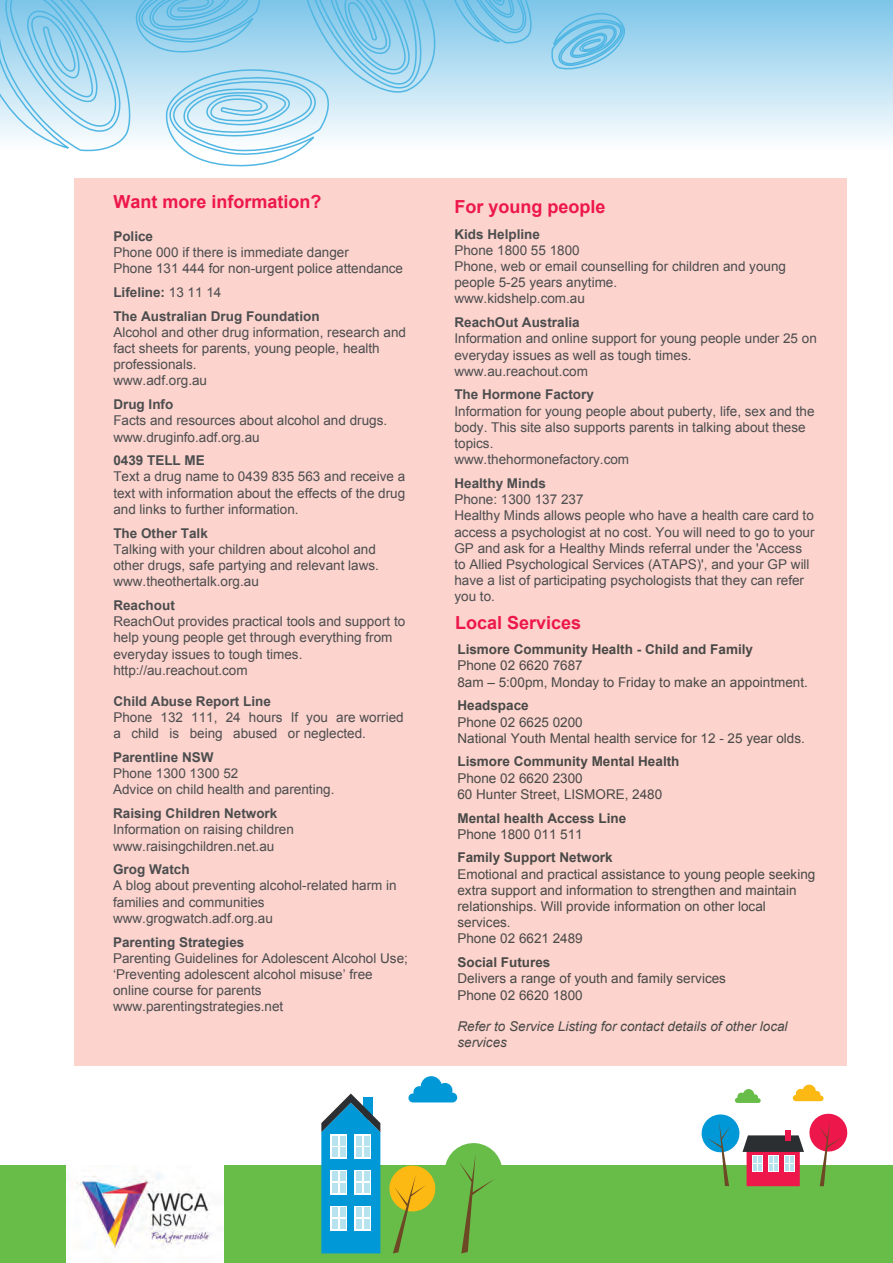
<style>
.page{position:relative;width:893px;height:1263px;background:#fff}
.page>*{position:absolute;margin:0;border:0;box-sizing:border-box;transform-origin:0 0}
.t1{font:700 18px "Arial";color:#ed174b}
.t2{font:700 18px "Arial";color:#ed174c}
.t3{font:13.5px/16.2px "Arial";color:#4c4d4f}
.t4{font:13.5px/16.2px "Arial";color:#494947}
.t5{font:700 13.5px/23.7px "Arial";color:#4c4d4f}
.t6{font:700 13.5px/16.2px "Arial";color:#494947}
.t7{font:italic 13.5px/16.2px "Arial";color:#494947}
.s1{font-weight:400}
.s2{font-style:inherit}
.s3{font-weight:700}
</style>
<div class="page">
<div style="left:74px;top:178px;width:772px;height:888px;background:#fcd3cd"></div>
<div style="left:0;top:1165px;width:893px;height:98px;background:#68bd49"></div>
<div style="left:0;top:0;width:893px;height:151px;background:linear-gradient(to bottom,#7dc5e9,#fefefe)"></div>
<svg style="left:0;top:0;width:626px;height:167px"></svg>
<svg style="left:321px;top:1093px;width:59px;height:160px;background:#289ece"></svg>
<div style="left:331px;top:1134px;width:16px;height:25px;background:#fff"></div>
<div style="left:340px;top:1135px;width:6px;height:10px;background:#b6e3ee"></div>
<div style="left:340px;top:1147px;width:6px;height:10px;background:#b6e3ee"></div>
<div style="left:331px;top:1170px;width:16px;height:24px;background:#fff"></div>
<div style="left:340px;top:1171px;width:6px;height:10px;background:#b6e3ee"></div>
<div style="left:340px;top:1183px;width:6px;height:10px;background:#b6e3ee"></div>
<div style="left:331px;top:1205px;width:16px;height:25px;background:#fff"></div>
<div style="left:340px;top:1207px;width:6px;height:10px;background:#b6e3ee"></div>
<div style="left:340px;top:1219px;width:6px;height:10px;background:#b6e3ee"></div>
<svg style="left:355px;top:1134px;width:16px;height:25px"></svg>
<div style="left:356px;top:1135px;width:6px;height:10px;background:#b6e3ee"></div>
<div style="left:364px;top:1135px;width:5px;height:10px;background:#b6e3ee"></div>
<div style="left:364px;top:1147px;width:5px;height:10px;background:#b6e3ee"></div>
<div style="left:356px;top:1147px;width:6px;height:10px;background:#b6e3ee"></div>
<svg style="left:355px;top:1170px;width:16px;height:24px"></svg>
<div style="left:356px;top:1171px;width:6px;height:10px;background:#b6e3ee"></div>
<div style="left:364px;top:1171px;width:5px;height:10px;background:#b6e3ee"></div>
<div style="left:364px;top:1183px;width:5px;height:10px;background:#b6e3ee"></div>
<div style="left:356px;top:1183px;width:6px;height:10px;background:#b6e3ee"></div>
<svg style="left:355px;top:1205px;width:16px;height:25px"></svg>
<div style="left:356px;top:1207px;width:6px;height:10px;background:#b6e3ee"></div>
<div style="left:364px;top:1207px;width:5px;height:10px;background:#b6e3ee"></div>
<div style="left:364px;top:1219px;width:5px;height:10px;background:#b6e3ee"></div>
<div style="left:356px;top:1219px;width:6px;height:10px;background:#b6e3ee"></div>
<svg style="left:389px;top:1143px;width:113px;height:110px"></svg>
<svg style="left:408px;top:1076px;width:49px;height:26px"></svg>
<div style="left:332px;top:1135px;width:6px;height:10px;background:#b6e3ee"></div>
<div style="left:332px;top:1147px;width:6px;height:10px;background:#b6e3ee"></div>
<div style="left:332px;top:1171px;width:6px;height:10px;background:#b6e3ee"></div>
<div style="left:332px;top:1183px;width:6px;height:10px;background:#b6e3ee"></div>
<div style="left:332px;top:1207px;width:6px;height:10px;background:#b6e3ee"></div>
<div style="left:332px;top:1219px;width:6px;height:10px;background:#b6e3ee"></div>
<svg style="left:701px;top:1113px;width:147px;height:73px"></svg>
<svg style="left:793px;top:1084px;width:30px;height:17px"></svg>
<svg style="left:735px;top:1089px;width:26px;height:14px"></svg>
<img style="left:66px;top:1165px;width:158px;height:98px">
<h1 class="t1" style="left:113px;top:189px;width:210px">Want more information?</h1>
<p class="t5" style="left:113px;top:224px;width:41px">Police</p>
<p class="t3" style="left:113px;top:244px;width:291px">Phone 000 if there is immediate danger<br>Phone 131 444 for non-urgent police attendance</p>
<p class="t5" style="left:113px;top:280px;width:208px">Lifeline: <span class="s1">13 11 14<br></span>The Australian Drug Foundation</p>
<p class="t3" style="left:113px;top:324px;width:294px">Alcohol and other drug information, research and fact sheets for parents, young people, health professionals<span class="s2">.<br></span>www.adf.org.au</p>
<p class="t3" style="left:113px;top:396px;width:275px"><span class="s3">Drug Info<br></span>Facts and resources about alcohol and drugs<span class="s2">. </span>www.druginfo.adf.org.au</p>
<p class="t5" style="left:113px;top:449px;width:93px">0439 TELL ME</p>
<p class="t3" style="left:113px;top:469px;width:293px;text-align:justify">Text a drug name to 0439 835 563 and receive a text with information about the effects of the drug and links to further information<span class="s2">.</span></p>
<p class="t5" style="left:113px;top:521px;width:96px">The Other Talk</p>
<p class="t3" style="left:113px;top:541px;width:267px">Talking with your children about alcohol and other drugs, safe partying and relevant laws<span class="s2">. </span>www.theothertalk.org.au</p>
<p class="t5" style="left:113px;top:593px;width:63px">Reachout</p>
<p class="t3" style="left:113px;top:613px;width:293px">ReachOut provides practical tools and support to help young people get through everything from everyday issues to tough times<span class="s2">. </span>http://au.reachout.com</p>
<p class="t5" style="left:113px;top:689px;width:159px">Child Abuse Report Line</p>
<p class="t3" style="left:113px;top:709px;width:292px">Phone 132 111, 24 hours If you are worried a child is being abused or neglected<span class="s2">.</span></p>
<p class="t3" style="left:113px;top:749px;width:223px"><span class="s3">Parentline NSW<br></span><span class="s2">Phone</span> 1300 1300 52<br><span class="s2">Advice</span> on child health and parenting<span class="s2">.</span></p>
<p class="t5" style="left:113px;top:802px;width:166px">Raising Children Network</p>
<p class="t3" style="left:113px;top:821px;width:182px">Information on raising children www.raisingchildren.net.au</p>
<p class="t5" style="left:113px;top:858px;width:78px">Grog Watch</p>
<p class="t3" style="left:113px;top:877px;width:285px">A blog about preventing alcohol-related harm in families and communities www.grogwatch.adf.org.au</p>
<p class="t5" style="left:113px;top:930px;width:133px">Parenting Strategies</p>
<p class="t3" style="left:113px;top:950px;width:296px">Parenting Guidelines for Adolescent Alcohol Use; ‘Preventing adolescent alcohol misuse’ free online course for parents www.parentingstrategies.net</p>
<h1 class="t2" style="left:454px;top:194px;width:153px">For young people</h1>
<p class="t5" style="left:454px;top:222px;width:87px">Kids Helpline</p>
<p class="t3" style="left:454px;top:242px;width:333px">Phone 1800 55 1800<br>Phone, web or email counselling for children and young people 5-25 years anytime<span class="s2">.<br></span>www.kidshelp.com.au</p>
<p class="t5" style="left:454px;top:311px;width:127px">ReachOut Australia</p>
<p class="t3" style="left:454px;top:330px;width:364px">Information and online support for young people under 25 on everyday issues as well as tough times<span class="s2">. </span>www.au.reachout.com</p>
<p class="t5" style="left:454px;top:383px;width:141px">The Hormone Factory</p>
<p class="t3" style="left:454px;top:403px;width:362px">Information for young people about puberty, life, sex and the body. This site also supports parents in talking about these topics<span class="s2">.<br></span>www.thehormonefactory.com</p>
<p class="t5" style="left:454px;top:471px;width:93px">Healthy Minds</p>
<p class="t3" style="left:454px;top:491px;width:362px">Phone: 1300 137 237<br>Healthy Minds allows people who have a health care card to access a psychologist at no cost. You will need to go to your GP and ask for a Healthy Minds referral under the 'Access to Allied Psychological Services (ATAPS)', and your GP will have a list of participating psychologists that they can refer you to.</p>
<h1 class="t1" style="left:455px;top:610px;width:128px">Local Services</h1>
<p class="t4" style="left:457px;top:641px;width:352px"><span class="s3">Lismore Community Health - Child and Family<br></span><span class="s2">Phone</span> 02 6620 7687<br>8am – 5:00pm, Monday to Friday to make an appointment.</p>
<p class="t6" style="left:457px;top:698px;width:73px">Headspace</p>
<p class="t4" style="left:457px;top:713px;width:349px"><span class="s2">Phone 02 6625 0200<br></span>National Youth Mental health service for 12 - 25 y<span class="s2">ear</span> olds.</p>
<p class="t6" style="left:457px;top:754px;width:224px">Lismore Community Mental Health</p>
<p class="t4" style="left:457px;top:770px;width:206px">Phone 02 6620 2300<br>60 Hunter Street, LISMORE, 2480</p>
<p class="t6" style="left:457px;top:810px;width:170px">Mental health Access Line<br><span class="s1">Ph</span><span class="s1">one</span> <span class="s1">1800 011 511</span></p>
<p class="t6" style="left:457px;top:850px;width:157px">Family Support Network</p>
<p class="t4" style="left:457px;top:866px;width:359px">Emotional and practical assistance to young people seeking extra support and information to strengthen and maintain relationships. Will provide information on other local services<span class="s2">.<br></span>Phone 02 6621 2489</p>
<p class="t6" style="left:457px;top:954px;width:95px">Social Futures</p>
<p class="t4" style="left:457px;top:970px;width:270px">Delivers a range of youth and family services<br>Phone <span class="s2">02</span> 6620 1800</p>
<p class="t7" style="left:457px;top:1018px;width:332px">Refer to Service Listing for contact details of other local services</p>
</div>
